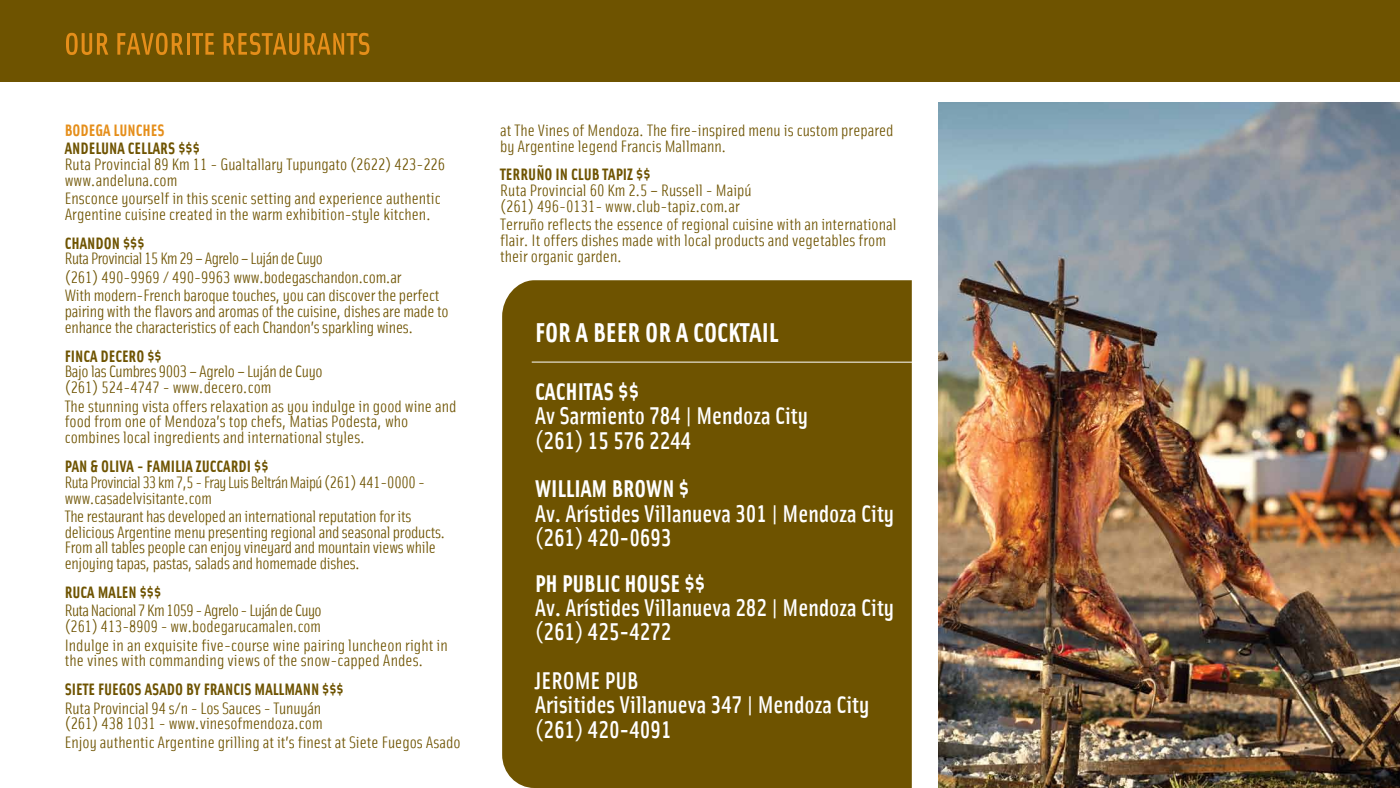
<style>
.page{position:relative;width:1400px;height:788px;background:#fff}
.page>*{position:absolute;margin:0;border:0;box-sizing:border-box;transform-origin:0 0}
.t1{font:700 27.39px "Solex";color:#fff}
.t2{font:24.32px/24.3px "Solex Medium Lining";color:#fff}
.t3{font:700 24.32px "Solex";color:#fff}
.t4{font:16.62px/15.8px "Solex Regular Lining";color:#6e5300}
.t5{font:16.62px/15.8px "Solex Regular Lining";letter-spacing:-.02em;color:#6e5300}
.t6{font:16.62px "Solex Bold Lining";color:#6e5300}
.t7{font:16.62px/15.8px "Solex Regular Lining";letter-spacing:-.03em;color:#6e5300;scale:.96 1}
.t8{font:16.62px/15.8px "Solex Regular Lining";letter-spacing:-.04em;color:#6e5300}
.t9{font:16.62px "Solex Bold Lining";color:#e58e1a}
</style>
<div class="page">
<img style="left:938px;top:103px;width:462px;height:685px">
<div style="left:0;top:0;width:1400px;height:82px;background:#6e5300"></div>
<svg style="left:66px;top:33px;width:42px;height:22px"></svg>
<svg style="left:117px;top:33px;width:66px;height:22px"></svg>
<hr style="left:187px;top:33px;width:3px;height:22px;background:#e58e1a">
<svg style="left:192px;top:33px;width:22px;height:22px"></svg>
<svg style="left:224px;top:33px;width:145px;height:22px"></svg>
<div style="left:502px;top:280px;width:410px;height:507px;background:#6e5300"></div>
<hr style="left:532px;top:362px;width:384px;height:1px;background:#fff">
<p class="t9" style="left:65px;top:119px;width:101px">BODEGA LUNCHES</p>
<p class="t6" style="left:65px;top:137px;width:137px">ANDELUNA CELLARS $$$</p>
<p class="t4" style="left:65px;top:156px;width:382px">Ruta Provincial 89 Km 11 - Gualtallary Tupungato (2622) 423-226 www.andeluna.com</p>
<p class="t4" style="left:65px;top:190px;width:378px">Ensconce yourself in this scenic setting and experience authentic<br>Argentine cuisine created in the warm exhibition-style kitchen.</p>
<p class="t6" style="left:65px;top:232px;width:81px">CHANDON $$$</p>
<p class="t4" style="left:65px;top:249px;width:376px;line-height:18.4px">Ruta Provincial 15 Km 29 – Agrelo – Luján de Cuyo<br>(261) 490-9969 / 490-9963 www.bodegaschandon.com.ar<br>With modern-French baroque touches, you can discover the perfect</p>
<p class="t4" style="left:65px;top:303px;width:385px">pairing with the flavors and aromas of the cuisine, dishes are made to enhance the characteristics of each Chandon’s sparkling wines.</p>
<p class="t6" style="left:65px;top:345px;width:99px">FINCA DECERO $$</p>
<p class="t5" style="left:65px;top:363px;width:259px">Bajo las Cumbres 9003 – Agrelo – Luján de Cuyo (261) 524-4747 - www.decero.com</p>
<p class="t4" style="left:65px;top:397px;width:393px">The stunning vista offers relaxation as you indulge in good wine and food from one of Mendoza’s top chefs, Matias Podesta, who combines local ingredients and international styles.</p>
<p class="t6" style="left:65px;top:455px;width:205px">PAN &amp; OLIVA - FAMILIA ZUCCARDI $$</p>
<p class="t7" style="left:65px;top:473px;width:377px">Ruta Provincial 33 km 7,5 - Fray Luis Beltrán Maipú(261) 441-0000 - www.casadelvisitante.com</p>
<p class="t5" style="left:65px;top:507px;width:382px">The restaurant has developed an international reputation for its delicious Argentine menu presenting regional and seasonal products.<br>From all tables people can enjoy vineyard and mountain views while enjoying tapas, pastas, salads and homemade dishes.</p>
<p class="t6" style="left:65px;top:581px;width:98px">RUCA MALEN $$$</p>
<p class="t8" style="left:65px;top:602px;width:258px">Ruta Nacional 7 Km 1059 - Agrelo - Luján de Cuyo (261) 413-8909 - ww.bodegarucamalen.com</p>
<p class="t4" style="left:65px;top:636px;width:385px">Indulge in an exquisite five-course wine pairing luncheon right in the vines with commanding views of the snow-capped Andes.</p>
<p class="t6" style="left:65px;top:678px;width:281px">SIETE FUEGOS ASADO BY FRANCIS MALLMANN $$$</p>
<p class="t4" style="left:65px;top:699px;width:260px">Ruta Provincial 94 s/n - Los Sauces - Tunuyán (261) 438 1031 - www.vinesofmendoza.com</p>
<p class="t4" style="left:65px;top:733px;width:398px">Enjoy authentic Argentine grilling at it’s finest at Siete Fuegos Asado</p>
<p class="t4" style="left:500px;top:121px;width:395px">at The Vines of Mendoza. The fire-inspired menu is custom prepared by Argentine legend Francis Mallmann.</p>
<p class="t6" style="left:500px;top:164px;width:152px">TERRUÑO IN CLUB TAPIZ $$</p>
<p class="t4" style="left:500px;top:182px;width:253px">Ruta Provincial 60 Km 2.5 – Russell - Maipú (261) 496-0131- www.club-tapiz.com.ar</p>
<p class="t4" style="left:500px;top:216px;width:398px">Terruño reflects the essence of regional cuisine with an international flair. It offers dishes made with local products and vegetables from their organic garden.</p>
<h1 class="t1" style="left:535px;top:314px;width:245px">FOR A BEER OR A COCKTAIL</h1>
<h2 class="t3" style="left:535px;top:375px;width:106px">CACHITAS $$</h2>
<h2 class="t2" style="left:535px;top:402px;width:274px">Av Sarmiento 784 | Mendoza City (261) 15 576 2244</h2>
<h2 class="t3" style="left:535px;top:473px;width:156px">WILLIAM BROWN $</h2>
<h2 class="t2" style="left:535px;top:500px;width:361px">Av. Arístides Villanueva 301 | Mendoza City (261) 420-0693</h2>
<h2 class="t3" style="left:535px;top:567px;width:172px">PH PUBLIC HOUSE $$</h2>
<h2 class="t2" style="left:535px;top:594px;width:361px">Av. Arístides Villanueva 282 | Mendoza City (261) 425-4272</h2>
<h2 class="t2" style="left:535px;top:667px;width:336px">JEROME PUB<br>Arisitides Villanueva 347 | Mendoza City (261) 420-4091</h2>
</div>
